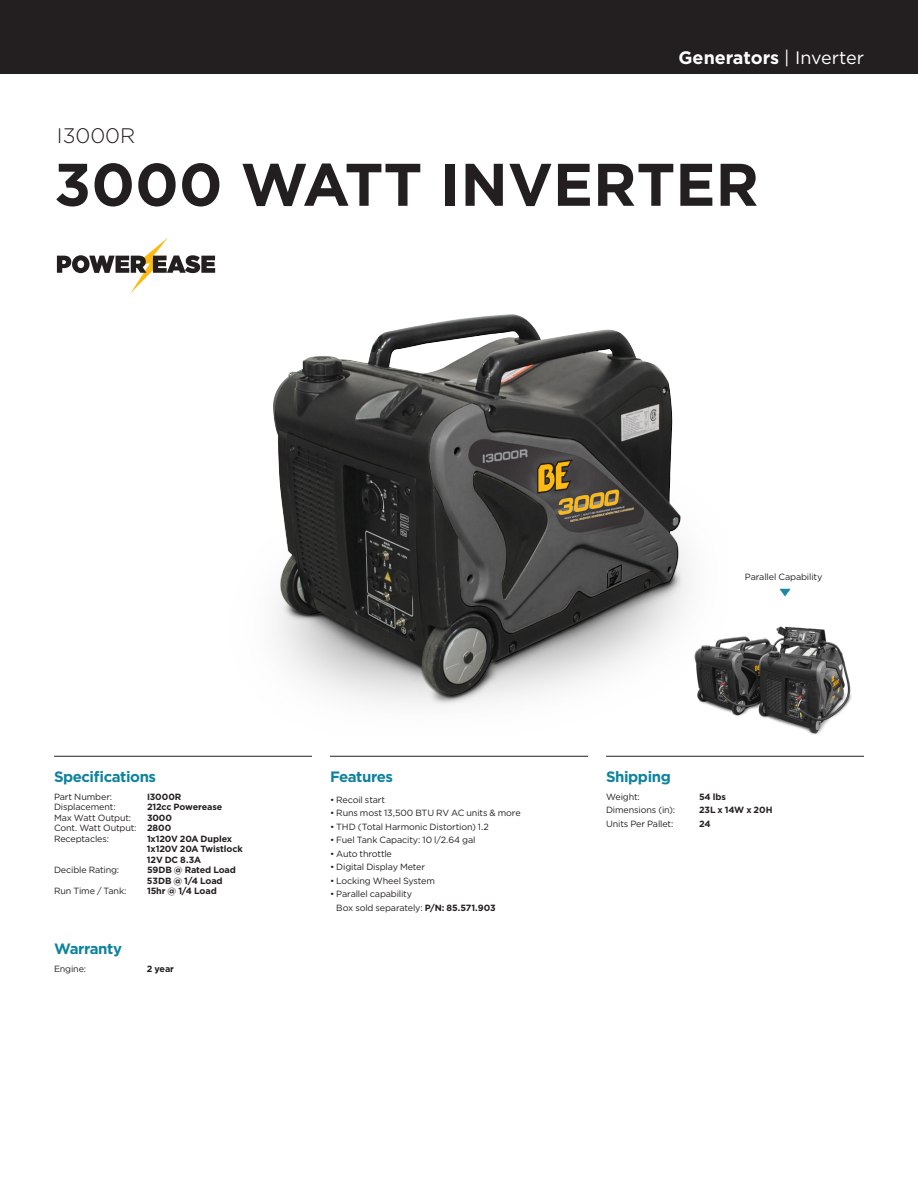
<style>
.page{position:relative;width:918px;height:1188px;background:#fff}
.page>*{position:absolute;margin:0;border:0;box-sizing:border-box;transform-origin:0 0}
.Product_Header{font:700 60px "Gotham";color:#231f20}
.t1{font:300 21px "Gotham";color:#231f20}
.t2{font:700 18px "Gotham";color:#fff}
.BODY_HEADER_LEFT_ALI{font:700 15px "Gotham";letter-spacing:-.03em;color:#0f839e}
.BODY_HEADER_LEFT_ALI-2{font:9px/10.5px "Gotham";letter-spacing:-.015em;color:#231f20;text-align:justify}
.BODY_HEADER_LEFT_ALI-3{font:700 9px/10.5px "Gotham";letter-spacing:-.015em;color:#231f20}
.s1{font-weight:400}
.s2{font-weight:700}
</style>
<div class="page">
<div style="left:0;top:0;width:918px;height:74px;background:#231f20"></div>
<svg style="left:57px;top:237px;width:158px;height:57px"></svg>
<img style="left:273px;top:314px;width:415px;height:392px">
<hr style="left:54px;top:756px;width:258px;height:1px;background:#231f20">
<hr style="left:330px;top:756px;width:258px;height:1px;background:#231f20">
<hr style="left:606px;top:756px;width:258px;height:1px;background:#231f20">
<img style="left:657px;top:575px;width:195px;height:160px">
<p class="t2" style="left:679px;top:46px;width:187px">Generators <span class="s1">| Inverter</span></p>
<p class="t1" style="left:57px;top:123px;width:80px">I3000R</p>
<p class="Product_Header" style="left:54px;top:145px;width:706px">3000 WATT INVERTER</p>
<p class="BODY_HEADER_LEFT_ALI" style="left:54px;top:767px;width:104px">Specifications</p>
<p class="BODY_HEADER_LEFT_ALI-2" style="left:54px;top:791px;width:60px">Part Number:</p>
<p class="BODY_HEADER_LEFT_ALI-3" style="left:147px;top:791px;width:36px">I3000R</p>
<p class="BODY_HEADER_LEFT_ALI-2" style="left:54px;top:802px;width:63px">Displacement:</p>
<p class="BODY_HEADER_LEFT_ALI-3" style="left:147px;top:802px;width:77px">212cc Powerease</p>
<p class="BODY_HEADER_LEFT_ALI-2" style="left:54px;top:812px;width:79px">Max Watt Output:</p>
<p class="BODY_HEADER_LEFT_ALI-2" style="left:54px;top:812px;width:120px;text-indent:93px"><span class="s2">3000<br></span>Cont. Watt Output: <span class="s2">2800<br></span>Receptacles:</p>
<p class="BODY_HEADER_LEFT_ALI-3" style="left:147px;top:833px;width:97px">1x120V 20A Duplex<br>1x120V 20A Twistlock<br>12V DC 8.3A</p>
<p class="BODY_HEADER_LEFT_ALI-2" style="left:54px;top:865px;width:67px">Decible Rating:</p>
<p class="BODY_HEADER_LEFT_ALI-3" style="left:147px;top:865px;width:90px">59DB @ Rated Load<br>53DB @ 1/4 Load</p>
<p class="BODY_HEADER_LEFT_ALI-2" style="left:54px;top:886px;width:74px">Run Time / Tank:</p>
<p class="BODY_HEADER_LEFT_ALI-3" style="left:147px;top:886px;width:71px">15hr @ 1/4 Load</p>
<p class="BODY_HEADER_LEFT_ALI" style="left:54px;top:939px;width:70px">Warranty</p>
<p class="BODY_HEADER_LEFT_ALI-2" style="left:54px;top:964px;width:34px">Engine:</p>
<p class="BODY_HEADER_LEFT_ALI-3" style="left:147px;top:964px;width:29px">2 year</p>
<p class="BODY_HEADER_LEFT_ALI" style="left:330px;top:767px;width:65px">Features</p>
<p class="BODY_HEADER_LEFT_ALI-2" style="left:330px;top:794px;width:57px">• Recoil start</p>
<p class="BODY_HEADER_LEFT_ALI-2" style="left:330px;top:808px;width:192px">• Runs most 13,500 BTU RV AC units &amp; more</p>
<p class="BODY_HEADER_LEFT_ALI-2" style="left:330px;top:821px;width:161px">• THD (Total Harmonic Distortion) 1.2</p>
<p class="BODY_HEADER_LEFT_ALI-2" style="left:330px;top:835px;width:147px">• Fuel Tank Capacity: 10 l/2.64 gal</p>
<p class="BODY_HEADER_LEFT_ALI-2" style="left:330px;top:848px;width:63px">• Auto throttle</p>
<p class="BODY_HEADER_LEFT_ALI-2" style="left:330px;top:862px;width:97px">• Digital Display Meter</p>
<p class="BODY_HEADER_LEFT_ALI-2" style="left:330px;top:875px;width:106px">• Locking Wheel System</p>
<p class="BODY_HEADER_LEFT_ALI-2" style="left:336px;top:887px;width:161px;line-height:13.5px;text-indent:-6px">• Parallel capability<br>Box sold separately: <span class="s2">P/N: 85.571.903</span></p>
<p class="BODY_HEADER_LEFT_ALI-2" style="left:745px;top:571px;width:79px">Parallel Capability</p>
<p class="BODY_HEADER_LEFT_ALI" style="left:606px;top:767px;width:66px">Shipping</p>
<p class="BODY_HEADER_LEFT_ALI-2" style="left:606px;top:791px;width:35px">Weight:</p>
<p class="BODY_HEADER_LEFT_ALI-3" style="left:699px;top:791px;width:28px">54 lbs</p>
<p class="BODY_HEADER_LEFT_ALI-2" style="left:606px;top:805px;width:71px">Dimensions (in):</p>
<p class="BODY_HEADER_LEFT_ALI-3" style="left:699px;top:805px;width:75px">23L x 14W x 20H</p>
<p class="BODY_HEADER_LEFT_ALI-2" style="left:606px;top:818px;width:69px">Units Per Pallet:</p>
<p class="BODY_HEADER_LEFT_ALI-3" style="left:699px;top:818px;width:13px">24</p>
</div>
